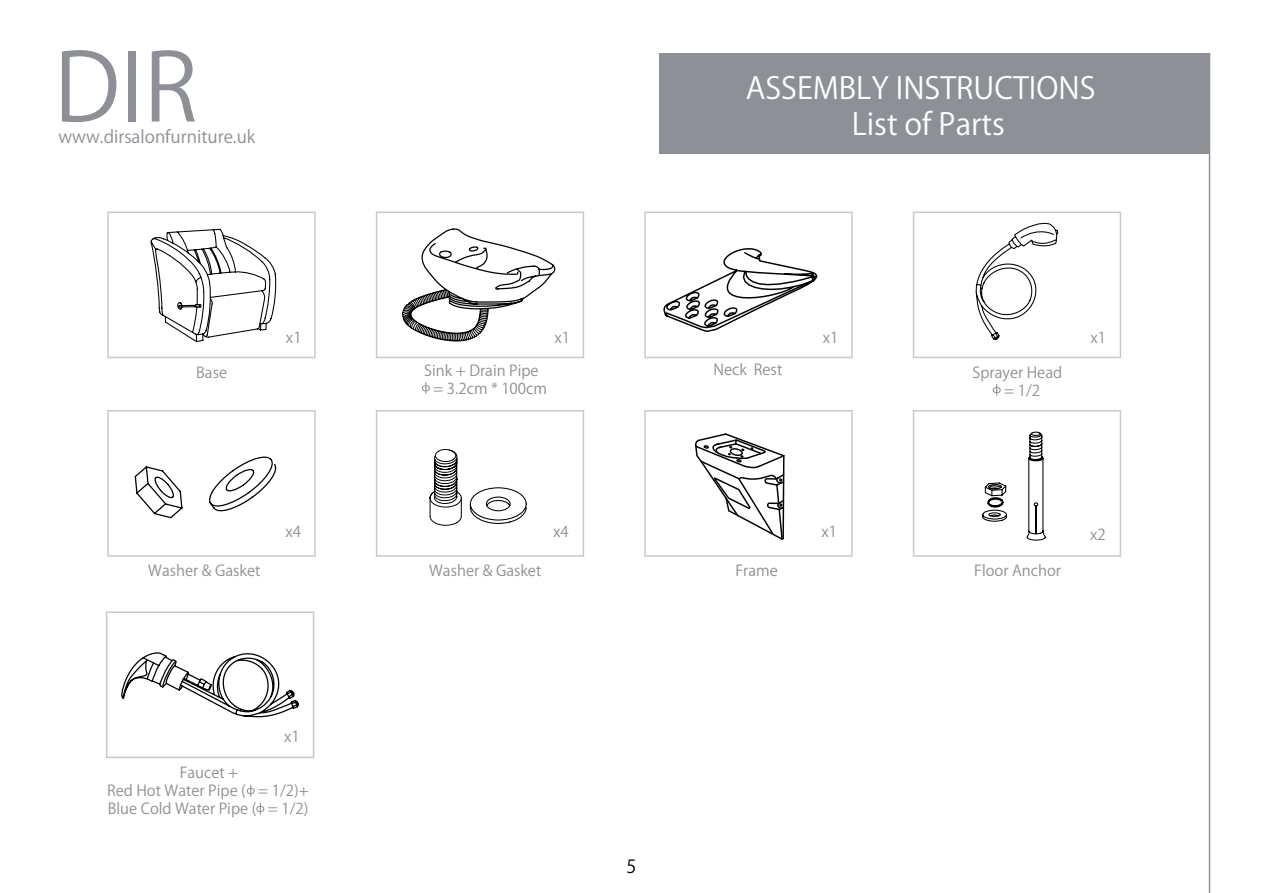
<style>
.page{position:relative;width:1263px;height:893px;background:#fff}
.page>*{position:absolute;margin:0;border:0;box-sizing:border-box;transform-origin:0 0}
.t1{font:93px "Koz Go Pr 6 N";color:#8d9097}
.t2{font:30px/36px "Koz Go Pr 6 N";color:#fff;text-align:center}
.t3{font:18px "Koz Go Pr 6 N";color:#030303}
.t4{font:17.25px "Koz Go Pr 6 N";color:#8d9097}
.t5{font:15px/18px "Koz Go Pr 6 N";color:#8d9097}
</style>
<div class="page">
<div style="left:660px;top:53px;width:550px;height:101px;background:#8d9097"></div>
<hr style="left:1209px;top:53px;width:1px;height:840px;background:#8d9097">
<div style="left:107px;top:212px;width:209px;height:146px;border:2px solid #c7cacc"></div>
<div style="left:913px;top:212px;width:208px;height:146px;border:2px solid #c7cacc"></div>
<div style="left:376px;top:212px;width:208px;height:146px;border:2px solid #c7cacc"></div>
<div style="left:644px;top:212px;width:209px;height:146px;border:2px solid #c7cacc"></div>
<div style="left:913px;top:410px;width:208px;height:147px;border:2px solid #c7cacc"></div>
<svg style="left:402px;top:228px;width:154px;height:114px"></svg>
<svg style="left:663px;top:248px;width:155px;height:84px"></svg>
<div style="left:107px;top:410px;width:209px;height:147px;border:2px solid #c7cacc"></div>
<div style="left:376px;top:410px;width:208px;height:147px;border:2px solid #c7cacc"></div>
<div style="left:644px;top:410px;width:209px;height:147px;border:2px solid #c7cacc"></div>
<svg style="left:134px;top:456px;width:143px;height:63px"></svg>
<svg style="left:469px;top:487px;width:58px;height:37px"></svg>
<svg style="left:429px;top:449px;width:33px;height:77px"></svg>
<svg style="left:982px;top:431px;width:64px;height:110px"></svg>
<svg style="left:150px;top:228px;width:127px;height:115px"></svg>
<svg style="left:422px;top:382px;width:8px;height:12px"></svg>
<svg style="left:993px;top:384px;width:8px;height:12px"></svg>
<svg style="left:247px;top:785px;width:8px;height:11px"></svg>
<svg style="left:256px;top:803px;width:8px;height:11px"></svg>
<div style="left:106px;top:611px;width:208px;height:147px;border:2px solid #c7cacc"></div>
<svg style="left:121px;top:652px;width:178px;height:66px"></svg>
<svg style="left:975px;top:222px;width:84px;height:118px"></svg>
<svg style="left:694px;top:433px;width:91px;height:107px"></svg>
<h1 class="t1" style="left:54px;top:35px;width:145px">DIR</h1>
<p class="t4" style="left:58px;top:127px;width:198px">www.dirsalonfurniture.uk</p>
<h2 class="t2" style="left:746px;top:71px;width:351px">ASSEMBLY INSTRUCTIONS<br>List of Parts</h2>
<p class="t5" style="left:286px;top:329px;width:17px">x1</p>
<p class="t5" style="left:554px;top:329px;width:17px">x1</p>
<p class="t5" style="left:823px;top:329px;width:17px">x1</p>
<p class="t5" style="left:1090px;top:329px;width:17px">x1</p>
<p class="t5" style="left:196px;top:363px;width:32px">Base</p>
<p class="t5" style="left:713px;top:361px;width:70px">Neck Rest</p>
<p class="t5" style="left:433px;top:362px;width:115px;text-indent:-9px">Sink + Drain Pipe = 3.2cm * 100cm</p>
<p class="t5" style="left:1004px;top:363px;width:60px;text-indent:-32px">Sprayer Head = 1/2</p>
<p class="t5" style="left:148px;top:561px;width:114px">Washer &amp; Gasket</p>
<p class="t5" style="left:286px;top:523px;width:17px">x4</p>
<p class="t5" style="left:553px;top:523px;width:17px">x4</p>
<p class="t5" style="left:821px;top:523px;width:17px">x1</p>
<p class="t5" style="left:429px;top:561px;width:114px">Washer &amp; Gasket</p>
<p class="t5" style="left:735px;top:561px;width:44px">Frame</p>
<p class="t5" style="left:974px;top:562px;width:88px">Floor Anchor</p>
<p class="t5" style="left:1090px;top:526px;width:17px">x2</p>
<p class="t5" style="left:284px;top:728px;width:17px">x1</p>
<p class="t5" style="left:107px;top:764px;width:203px;text-align:center">Faucet +<br>Red Hot Water Pipe ( = 1/2)+<br>Blue Cold Water Pipe ( = 1/2)</p>
<p class="t3" style="left:626px;top:856px;width:11px">5</p>
</div>
